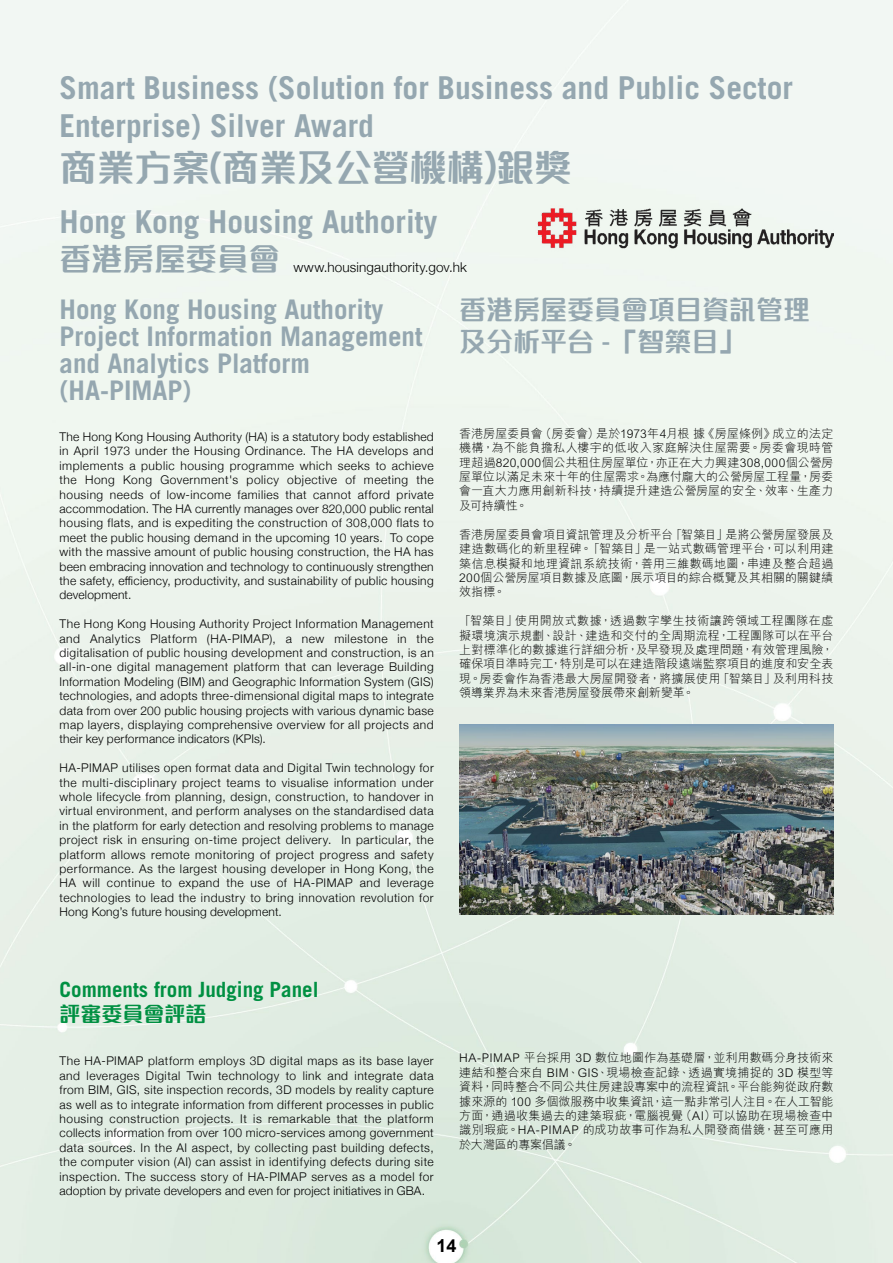
<style>
.page{position:relative;width:893px;height:1263px;background:#fff}
.page>*{position:absolute;margin:0;border:0;box-sizing:border-box;transform-origin:0 0}
.t1{font:700 37.5px "M Finance HK";color:#95a7b0}
.t2{font:700 31.5px/37.8px "Trade Gothic";color:#95a7b0}
.t3{font:700 31.5px "M Finance HK";color:#95a7b0}
.t4{font:700 27px/27px "Trade Gothic";color:#95a7b0}
.t5{font:700 27px/32.4px "M Finance HK";color:#95a7b0}
.t6{font:700 21px "Trade Gothic";color:#009042}
.t7{font:700 21px "M Finance HK";color:#009042}
.t8{font:700 18px "Arial";color:#000}
.t9{font:300 13.5px "Helvetica Neue";letter-spacing:.01em;color:#000}
.t10{font:300 12px/14.4px "Helvetica Neue";letter-spacing:.02em;color:#000;text-align:justify}
.t11{font:300 12px/14.4px "M Hei HK";letter-spacing:.005em;color:#000;text-align:justify}
</style>
<div class="page">
<img style="left:0;top:0;width:893px;height:1263px">
<img style="left:536px;top:206px;width:297px;height:45px">
<img style="left:459px;top:725px;width:374px;height:189px">
<h2 class="t2" style="left:60px;top:69px;width:735px">Smart Business (Solution for Business and Public Sector<br>Enterprise) Silver Award</h2>
<h1 class="t1" style="left:60px;top:140px;width:514px">商業方案(商業及公營機構)銀獎</h1>
<h2 class="t2" style="left:60px;top:202px;width:380px">Hong Kong Housing Authority</h2>
<h2 class="t3" style="left:60px;top:235px;width:222px">香港房屋委員會</h2>
<p class="t9" style="left:293px;top:256px;width:175px">www.housingauthority.gov.hk</p>
<h3 class="t4" style="left:60px;top:296px;width:365px">Hong Kong Housing Authority<br>Project Information Management and Analytics Platform (HA-PIMAP)</h3>
<h3 class="t5" style="left:459px;top:292px;width:352px">香港房屋委員會項目資訊管理及分析平台 -「智築目」</h3>
<p class="t10" style="left:60px;top:428px;width:376px">The Hong Kong Housing Authority (HA) is a statutory body established in April 1973 under the Housing Ordinance. The HA develops and implements a public housing programme which seeks to achieve the Hong Kong Government's policy objective of meeting the housing needs of low-income families that cannot afford private accommodation. The HA currently manages over 820,000 public rental housing flats, and is expediting the construction of 308,000 flats to meet the public housing demand in the upcoming 10 years. To cope with the massive amount of public housing construction, the HA has been embracing innovation and technology to continuously strengthen the safety, efficiency, productivity, and sustainability of public housing development.</p>
<p class="t10" style="left:60px;top:616px;width:376px">The Hong Kong Housing Authority Project Information Management and Analytics Platform (HA-PIMAP), a new milestone in the digitalisation of public housing development and construction, is an all-in-one digital management platform that can leverage Building Information Modeling (BIM) and Geographic Information System (GIS) technologies, and adopts three-dimensional digital maps to integrate data from over 200 public housing projects with various dynamic base map layers, displaying comprehensive overview for all projects and their key performance indicators (KPIs).</p>
<p class="t10" style="left:60px;top:760px;width:376px">HA-PIMAP utilises open format data and Digital Twin technology for the multi-disciplinary project teams to visualise information under whole lifecycle from planning, design, construction, to handover in virtual environment, and perform analyses on the standardised data in the platform for early detection and resolving problems to manage project risk in ensuring on-time project delivery. In particular, the platform allows remote monitoring of project progress and safety performance. As the largest housing developer in Hong Kong, the HA will continue to expand the use of HA-PIMAP and leverage technologies to lead the industry to bring innovation revolution for Hong Kong’s future housing development.</p>
<h3 class="t6" style="left:60px;top:977px;width:261px">Comments from Judging Panel</h3>
<h3 class="t7" style="left:60px;top:998px;width:148px">評審委員會評語</h3>
<p class="t10" style="left:60px;top:1053px;width:376px">The HA-PIMAP platform employs 3D digital maps as its base layer and leverages Digital Twin technology to link and integrate data from BIM, GIS, site inspection records, 3D models by reality capture as well as to integrate information from different processes in public housing construction projects. It is remarkable that the platform collects information from over 100 micro-services among government data sources. In the AI aspect, by collecting past building defects, the computer vision (AI) can assist in identifying defects during site inspection. The success story of HA-PIMAP serves as a model for adoption by private developers and even for project initiatives in GBA.</p>
<p class="t11" style="left:459px;top:426px;width:376px">香港房屋委員會（房委會）是於1973年4月根 據《房屋條例》成立的法定機構，為不能負擔私人樓宇的低收入家庭解決住屋需要。房委會現時管理超過820,000個公共租住房屋單位，亦正在大力興建308,000個公營房屋單位以滿足未來十年的住屋需求。為應付龐大的公營房屋工程量，房委會一直大力應用創新科技，持續提升建造公營房屋的安全、效率、生產力及可持續性。</p>
<p class="t11" style="left:459px;top:527px;width:376px">香港房屋委員會項目資訊管理及分析平台「智築目」是將公營房屋發展及建造數碼化的新里程碑。「智築目」是一站式數碼管理平台，可以利用建築信息模擬和地理資訊系統技術，善用三維數碼地圖，串連及整合超過200個公營房屋項目數據及底圖，展示項目的綜合概覽及其相關的關鍵績效指標。</p>
<p class="t11" style="left:459px;top:613px;width:376px">「智築目」使用開放式數據，透過數字孿生技術讓跨領域工程團隊在虛擬環境演示規劃、設計、建造和交付的全周期流程，工程團隊可以在平台上對標準化的數據進行詳細分析，及早發現及處理問題，有效管理風險，確保項目準時完工，特別是可以在建造階段遠端監察項目的進度和安全表現。房委會作為香港最大房屋開發者，將擴展使用「智築目」及利用科技領導業界為未來香港房屋發展帶來創新變革。</p>
<p class="t11" style="left:459px;top:1050px;width:376px">HA-PIMAP 平台採用 3D 數位地圖作為基礎層，並利用數碼分身技術來連結和整合來自 BIM、GIS、現場檢查記錄、透過實境捕捉的 3D 模型等資料，同時整合不同公共住房建設專案中的流程資訊。平台能夠從政府數據來源的 100 多個微服務中收集資訊，這一點非常引人注目。在人工智能方面，通過收集過去的建築瑕疵，電腦視覺（AI）可以協助在現場檢查中識別瑕疵。HA-PIMAP 的成功故事可作為私人開發商借鏡，甚至可應用於大灣區的專案倡議。</p>
<h3 class="t8" style="left:436px;top:1234px;width:22px">14</h3>
</div>
